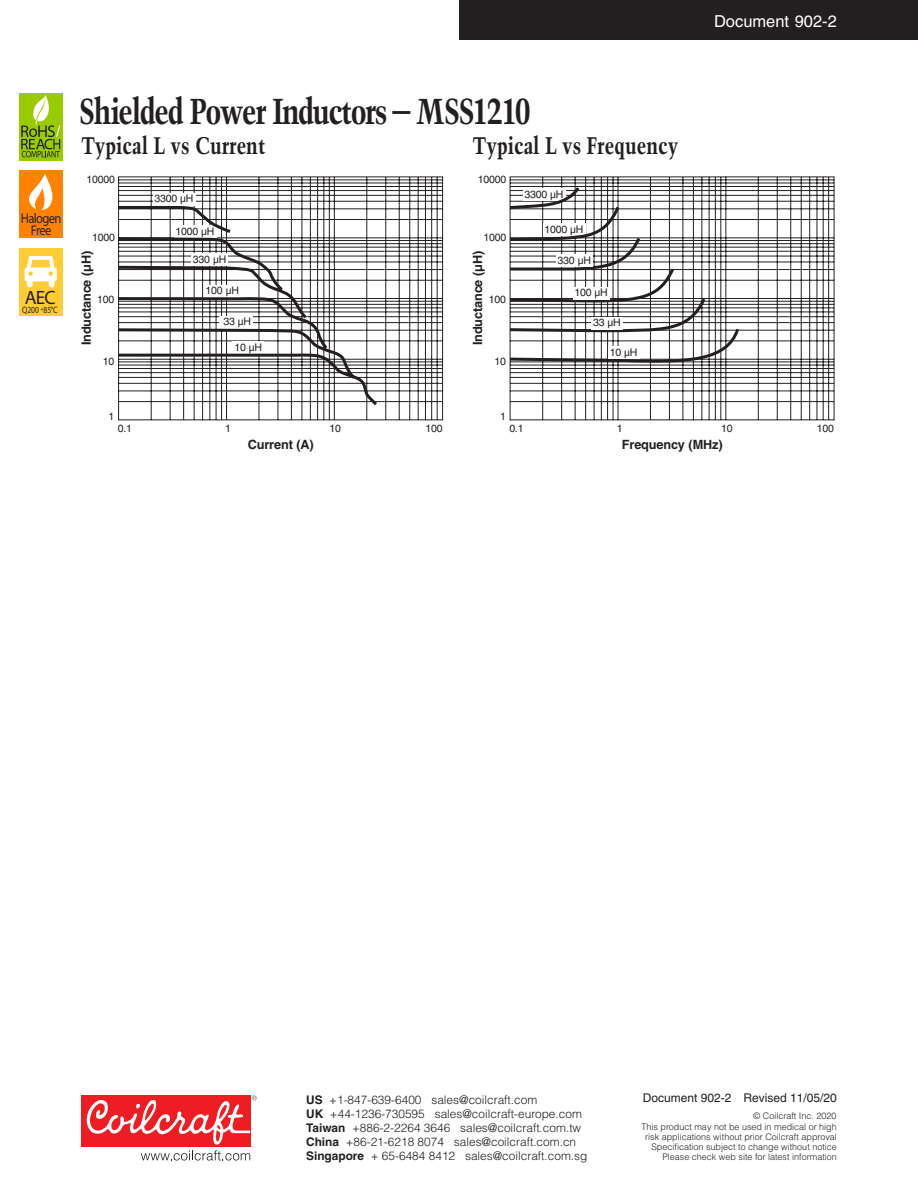
<style>
.page{position:relative;width:918px;height:1188px;background:#fff}
.page>*{position:absolute;margin:0;border:0;box-sizing:border-box;transform-origin:0 0}
.t1{font:700 condensed 36px "Trump Mediaeval";letter-spacing:-.045em;color:#231f20}
.t2{font:700 condensed 24px "Trump Mediaeval";color:#231f20}
.t3{font:19.35px "Myriad Pro";color:#231f20}
.t4{font:16.5px "Helvetica";color:#fff}
.t5{font:14.1px/11.7px "Myriad Pro";letter-spacing:-.055em;color:#231f20;text-align:center;scale:.9 1}
.t6{font:700 12.75px "Helvetica";letter-spacing:-.01em;color:#231f20}
.t7{font:12px "Helvetica";color:#231f20}
.t8{font:300 11.85px "Helvetica";color:#231f20}
.t9{font:700 11.85px/14.1px "Helvetica";color:#231f20}
.t10{font:10.5px "Helvetica";letter-spacing:-.015em;color:#231f20}
.t11{font:9.3px "Myriad Pro";letter-spacing:-.015em;color:#231f20;scale:.81 1}
.t12{font:300 9px/9.9px "Helvetica";color:#231f20;text-align:right}
.s1{font-size:6.6px}
.s2{font-weight:700}
</style>
<div class="page">
<div style="left:459px;top:0;width:459px;height:40px;background:#231f20"></div>
<div style="left:81px;top:1096px;width:169px;height:51px;background:#ee1d23"></div>
<svg style="left:86px;top:1096px;width:171px;height:65px"></svg>
<div style="left:19px;top:248px;width:44px;height:68px;background:#fc3"></div>
<svg style="left:25px;top:256px;width:32px;height:31px"></svg>
<div style="left:19px;top:171px;width:44px;height:67px;background:#ff8300"></div>
<svg style="left:29px;top:174px;width:24px;height:36px"></svg>
<div style="left:19px;top:93px;width:44px;height:67px;background:#9c0"></div>
<svg style="left:21px;top:95px;width:39px;height:62px"></svg>
<svg style="left:509px;top:176px;width:326px;height:245px"></svg>
<svg style="left:509px;top:184px;width:233px;height:182px"></svg>
<svg style="left:118px;top:176px;width:325px;height:245px"></svg>
<div style="left:153px;top:193px;width:42px;height:13px;background:#fff"></div>
<svg style="left:118px;top:204px;width:262px;height:204px"></svg>
<h3 class="t4" style="left:714px;top:11px;width:124px">Document 902-2</h3>
<p class="t5" style="left:21px;top:213px;width:47px">Halogen<br>Free</p>
<h3 class="t3" style="left:25px;top:286px;width:32px">AEC</h3>
<p class="t11" style="left:22px;top:304px;width:45px">Q200 <span class="s1">+</span>85°C</p>
<h1 class="t1" style="left:79px;top:88px;width:453px">Shielded Power Inductors – MSS1210</h1>
<h2 class="t2" style="left:81px;top:131px;width:186px">Typical L vs Current</h2>
<h2 class="t2" style="left:472px;top:131px;width:207px">Typical L vs Frequency</h2>
<p class="t10" style="left:86px;top:173px;width:30px">10000</p>
<p class="t10" style="left:478px;top:173px;width:30px">10000</p>
<p class="t10" style="left:154px;top:193px;width:40px">3300 µH</p>
<p class="t10" style="left:524px;top:188px;width:40px">3300 µH</p>
<p class="t10" style="left:92px;top:231px;width:24px">1000</p>
<p class="t10" style="left:175px;top:225px;width:40px">1000 µH</p>
<p class="t10" style="left:484px;top:231px;width:24px">1000</p>
<p class="t10" style="left:544px;top:223px;width:40px">1000 µH</p>
<p class="t6" style="left:79px;top:345px;width:96px;rotate:-90deg">Inductance (µH)</p>
<p class="t10" style="left:97px;top:293px;width:19px">100</p>
<p class="t10" style="left:103px;top:355px;width:13px">10</p>
<p class="t10" style="left:193px;top:253px;width:35px">330 µH</p>
<p class="t10" style="left:206px;top:285px;width:35px">100 µH</p>
<p class="t10" style="left:223px;top:315px;width:29px">33 µH</p>
<p class="t10" style="left:234px;top:341px;width:29px">10 µH</p>
<p class="t6" style="left:470px;top:345px;width:96px;rotate:-90deg">Inductance (µH)</p>
<p class="t10" style="left:489px;top:293px;width:19px">100</p>
<p class="t10" style="left:494px;top:355px;width:13px">10</p>
<p class="t10" style="left:558px;top:254px;width:35px">330 µH</p>
<p class="t10" style="left:575px;top:286px;width:35px">100 µH</p>
<p class="t10" style="left:593px;top:317px;width:29px">33 µH</p>
<p class="t10" style="left:610px;top:346px;width:29px">10 µH</p>
<p class="t10" style="left:109px;top:411px;width:7px">1</p>
<p class="t10" style="left:500px;top:411px;width:7px">1</p>
<p class="t10" style="left:118px;top:422px;width:16px">0.1</p>
<p class="t10" style="left:225px;top:422px;width:7px">1</p>
<p class="t10" style="left:330px;top:422px;width:13px">10</p>
<p class="t10" style="left:425px;top:422px;width:19px">100</p>
<p class="t6" style="left:248px;top:437px;width:68px">Current (A)</p>
<p class="t10" style="left:509px;top:422px;width:16px">0.1</p>
<p class="t10" style="left:617px;top:422px;width:7px">1</p>
<p class="t10" style="left:721px;top:422px;width:13px">10</p>
<p class="t10" style="left:817px;top:422px;width:19px">100</p>
<p class="t6" style="left:622px;top:437px;width:102px">Frequency (MHz)</p>
<p class="t7" style="left:643px;top:1091px;width:196px">Document 902-2 Revised 11/05/20</p>
<p class="t8" style="left:306px;top:1092px;width:233px"><span class="s2">US</span> +1-847-639-6400 sales@coilcraft.com</p>
<p class="t8" style="left:330px;top:1107px;width:254px">+44-1236-730595 sales@coilcraft-europe.com</p>
<p class="t8" style="left:352px;top:1121px;width:231px">+886-2-2264 3646 sales@coilcraft.com.tw</p>
<p class="t8" style="left:346px;top:1135px;width:232px">+86-21-6218 8074 sales@coilcraft.com.cn</p>
<p class="t8" style="left:371px;top:1149px;width:218px">+ 65-6484 8412 sales@coilcraft.com.sg</p>
<p class="t9" style="left:306px;top:1107px;width:60px">UK<br>Taiwan<br>China<br>Singapore</p>
<p class="t12" style="left:642px;top:1110px;width:197px;line-height:11.4px">© Coilcraft Inc. 2020<br>This product may not be used in medical or high</p>
<p class="t12" style="left:645px;top:1132px;width:196px">risk applications without prior Coilcraft approval.<br>Specification subject to change without notice.<br>Please check web site for latest information.</p>
</div>
